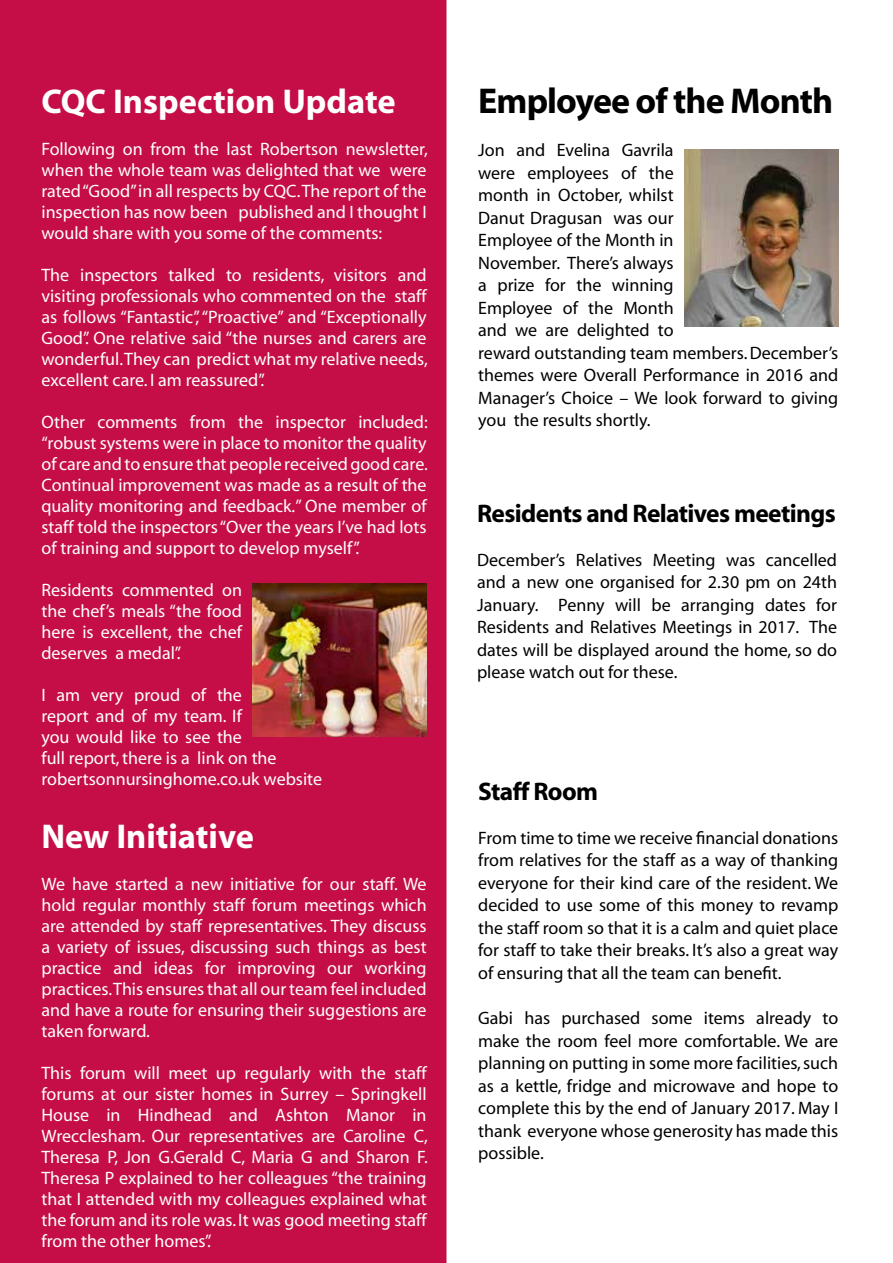
<style>
.page{position:relative;width:893px;height:1263px;background:#fff}
.page>*{position:absolute;margin:0;border:0;box-sizing:border-box;transform-origin:0 0}
.t1{font:700 36px "Myriad";letter-spacing:-.025em;color:#000}
.t2{font:700 34.5px "Myriad";color:#fff}
.t3{font:700 25.5px "Myriad";letter-spacing:-.025em;color:#000}
.t4{font:18px/21px "Myriad";color:#fff;text-align:justify}
.t5{font:18px/22.5px "Myriad";color:#000;text-align:justify}
</style>
<div class="page">
<div style="left:0;top:0;width:446px;height:1263px;background:#c50e47"></div>
<img style="left:252px;top:584px;width:174px;height:152px">
<img style="left:684px;top:150px;width:155px;height:176px">
<h2 class="t2" style="left:41px;top:84px;width:356px">CQC Inspection Update</h2>
<p class="t4" style="left:41px;top:139px;width:388px">Following on from the last Robertson newsletter, when the whole team was delighted that we were rated “Good” in all respects by CQC. The report of the inspection has now been published and I thought I would share with you some of the comments:</p>
<p class="t4" style="left:41px;top:265px;width:388px">The inspectors talked to residents, visitors and visiting professionals who commented on the staff as follows “Fantastic”, “Proactive” and “Exceptionally Good”. One relative said “the nurses and carers are wonderful.They can predict what my relative needs, excellent care. I am reassured”.</p>
<p class="t4" style="left:41px;top:412px;width:388px">Other comments from the inspector included: “robust systems were in place to monitor the quality of care and to ensure that people received good care.<br>Continual improvement was made as a result of the quality monitoring and feedback.” One member of staff told the inspectors “Over the years I’ve had lots of training and support to develop myself”.</p>
<p class="t4" style="left:41px;top:580px;width:202px">Residents commented on the chef’s meals “the food here is excellent, the chef deserves a medal”.</p>
<p class="t4" style="left:41px;top:685px;width:282px;text-align:left">I am very proud of the<br>report and of my team. If<br>you would like to see the<br>full report, there is a link on the robertsonnursinghome.co.uk website</p>
<h2 class="t2" style="left:41px;top:819px;width:214px">New Initiative</h2>
<p class="t4" style="left:41px;top:874px;width:387px">We have started a new initiative for our staff. We hold regular monthly staff forum meetings which are attended by staff representatives. They discuss a variety of issues, discussing such things as best practice and ideas for improving our working practices.This ensures that all our team feel included and have a route for ensuring their suggestions are taken forward.</p>
<p class="t4" style="left:41px;top:1063px;width:388px">This forum will meet up regularly with the staff forums at our sister homes in Surrey – Springkell House in Hindhead and Ashton Manor in Wrecclesham. Our representatives are Caroline C, Theresa P, Jon G.Gerald C, Maria G and Sharon F.<br>Theresa P explained to her colleagues “the training that I attended with my colleagues explained what the forum and its role was. It was good meeting staff from the other homes”.</p>
<h1 class="t1" style="left:478px;top:82px;width:356px">Employee of the Month</h1>
<p class="t5" style="left:478px;top:140px;width:362px;text-align:left">Jon and Evelina Gavrila<br>were employees of the<br>month in October, whilst<br>Danut Dragusan was our<br>Employee of the Month in<br>November. There’s always<br>a prize for the winning<br>Employee of the Month<br>and we are delighted to<br>reward outstanding team members. December’s themes were Overall Performance in 2016 and<br>Manager’s Choice – We look forward to giving you the results shortly.</p>
<h3 class="t3" style="left:477px;top:500px;width:360px">Residents and Relatives meetings</h3>
<p class="t5" style="left:477px;top:549px;width:362px">December’s Relatives Meeting was cancelled and a new one organised for 2.30 pm on 24th January. Penny will be arranging dates for Residents and Relatives Meetings in 2017. The dates will be displayed around the home, so do please watch out for these.</p>
<h3 class="t3" style="left:478px;top:779px;width:121px">Staff Room</h3>
<p class="t5" style="left:478px;top:827px;width:362px">From time to time we receive financial donations from relatives for the staff as a way of thanking everyone for their kind care of the resident. We decided to use some of this money to revamp the staff room so that it is a calm and quiet place for staff to take their breaks. It’s also a great way of ensuring that all the team can benefit.</p>
<p class="t5" style="left:478px;top:1007px;width:362px">Gabi has purchased some items already to make the room feel more comfortable. We are planning on putting in some more facilities, such as a kettle, fridge and microwave and hope to complete this by the end of January 2017. May I thank everyone whose generosity has made this possible.</p>
</div>
